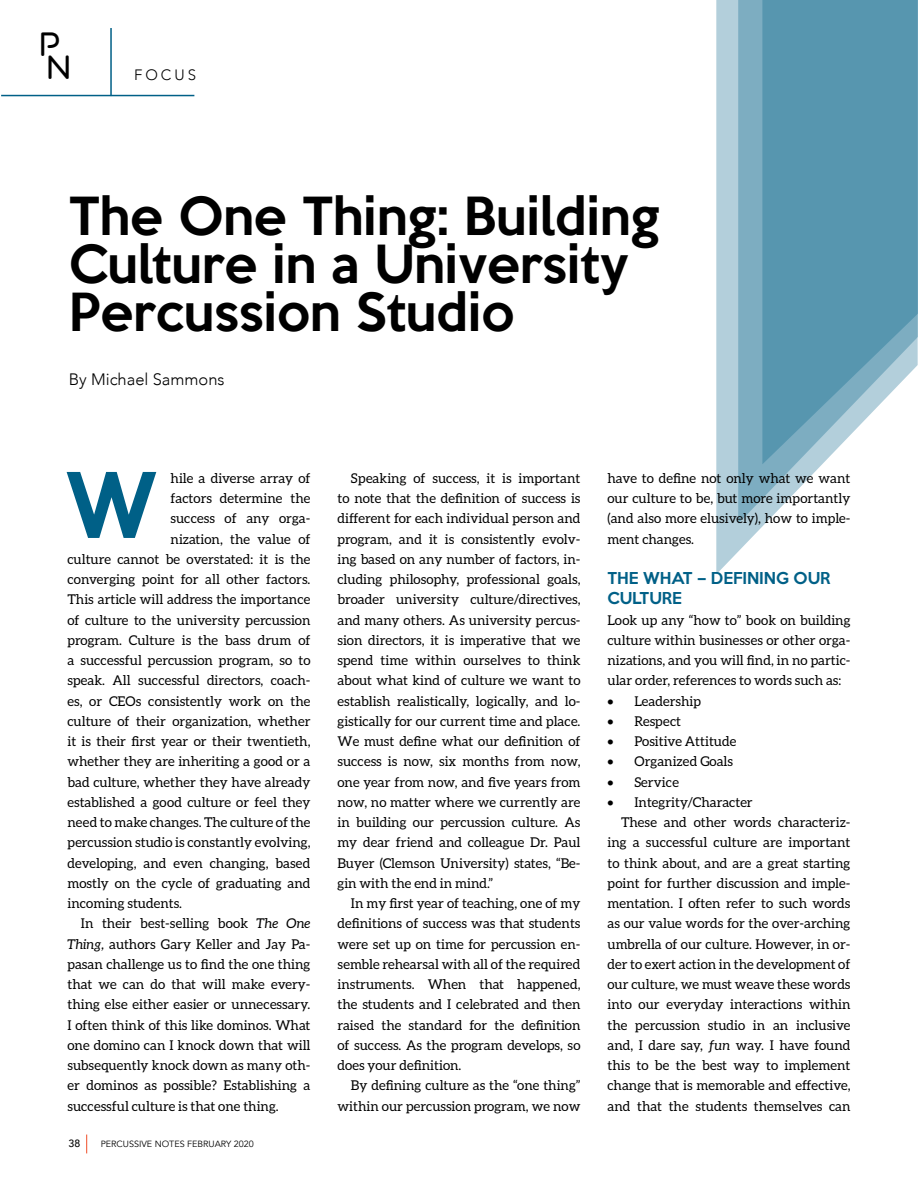
<style>
.page{position:relative;width:918px;height:1188px;background:#fff}
.page>*{position:absolute;margin:0;border:0;box-sizing:border-box;transform-origin:0 0}
.t1{font:500 82.5px "Keep Calm";color:#006087}
.t2{font:500 48px/48px "Keep Calm";color:#000}
.t3{font:30px/22.8px "Aquatico";color:#000}
.t4{font:300 16.5px "Avenir";color:#000}
.t5{font:500 15px/20.2px "Keep Calm";color:#006087}
.t6{font:300 15px "Avenir";letter-spacing:.2em;color:#000}
.t7{font:13.5px/20.2px "Aleo";color:#000;text-align:justify}
.t8{font:500 10.5px "Avenir";color:#000}
.t9{font:9px "Avenir";color:#000}
.s1{font-style:italic}
</style>
<div class="page">
<svg style="left:86px;top:1135px;width:1px;height:18px"></svg>
<svg style="left:716px;top:0;width:49px;height:574px;background:#bad3de"></svg>
<svg style="left:738px;top:0;width:180px;height:524px;background:#78aabe"></svg>
<hr style="left:110px;top:28px;width:2px;height:68px;background:#006087">
<hr style="left:1px;top:95px;width:193px;height:1px;background:#006087">
<h3 class="t3" style="left:40px;top:37px;width:32px">P<br>N</h3>
<p class="t6" style="left:134px;top:66px;width:64px">FOCUS</p>
<h2 class="t2" style="left:69px;top:188px;width:592px">The One Thing: Building<br>Culture in a University<br>Percussion Studio</h2>
<p class="t4" style="left:69px;top:369px;width:157px">By Michael Sammons</p>
<h1 class="t1" style="left:65px;top:434px;width:93px">W</h1>
<p class="t7" style="left:171px;top:468px;width:141px">hile a diverse array of</p>
<p class="t7" style="left:171px;top:488px;width:141px">factors determine the</p>
<p class="t7" style="left:171px;top:508px;width:141px">success of any orga-</p>
<p class="t7" style="left:171px;top:528px;width:141px">nization, the value of</p>
<p class="t7" style="left:67px;top:549px;width:244px">culture cannot be overstated: it is the</p>
<p class="t7" style="left:67px;top:569px;width:244px">converging point for all other factors.</p>
<p class="t7" style="left:67px;top:589px;width:245px">This article will address the importance</p>
<p class="t7" style="left:67px;top:609px;width:244px">of culture to the university percussion</p>
<p class="t7" style="left:67px;top:630px;width:244px">program. Culture is the bass drum of</p>
<p class="t7" style="left:67px;top:650px;width:244px">a successful percussion program, so to</p>
<p class="t7" style="left:67px;top:670px;width:245px">speak. All successful directors, coach-</p>
<p class="t7" style="left:67px;top:690px;width:244px">es, or CEOs consistently work on the</p>
<p class="t7" style="left:67px;top:711px;width:245px">culture of their organization, whether</p>
<p class="t7" style="left:67px;top:731px;width:245px">it is their first year or their twentieth,</p>
<p class="t7" style="left:67px;top:751px;width:245px">whether they are inheriting a good or a</p>
<p class="t7" style="left:67px;top:771px;width:244px">bad culture, whether they have already</p>
<p class="t7" style="left:67px;top:792px;width:245px">established a good culture or feel they</p>
<p class="t7" style="left:67px;top:812px;width:245px">need to make changes. The culture of the</p>
<p class="t7" style="left:67px;top:832px;width:245px">percussion studio is constantly evolving,</p>
<p class="t7" style="left:67px;top:852px;width:244px">developing, and even changing, based</p>
<p class="t7" style="left:67px;top:873px;width:245px">mostly on the cycle of graduating and</p>
<p class="t7" style="left:67px;top:893px;width:116px">incoming students.</p>
<p class="t7" style="left:81px;top:913px;width:231px">In their best-selling book <span class="s1">The One</span></p>
<p class="t7" style="left:67px;top:933px;width:245px"><span class="s1">Thing,</span> authors Gary Keller and Jay Pa-</p>
<p class="t7" style="left:67px;top:954px;width:244px">pasan challenge us to find the one thing</p>
<p class="t7" style="left:67px;top:974px;width:245px">that we can do that will make every-</p>
<p class="t7" style="left:67px;top:994px;width:244px">thing else either easier or unnecessary.</p>
<p class="t7" style="left:67px;top:1014px;width:244px">I often think of this like dominos. What</p>
<p class="t7" style="left:67px;top:1035px;width:245px">one domino can I knock down that will</p>
<p class="t7" style="left:67px;top:1055px;width:244px">subsequently knock down as many oth-</p>
<p class="t7" style="left:67px;top:1075px;width:245px">er dominos as possible? Establishing a</p>
<p class="t7" style="left:67px;top:1095px;width:213px">successful culture is that one thing.</p>
<p class="t8" style="left:69px;top:1135px;width:13px">38</p>
<p class="t9" style="left:101px;top:1139px;width:155px">PERCUSSIVE NOTES FEBRUARY 2020</p>
<p class="t7" style="left:337px;top:468px;width:245px;text-indent:14px">Speaking of success, it is important to note that the definition of success is different for each individual person and program, and it is consistently evolv&shy;ing based on any number of factors, in&shy;cluding philosophy, professional goals, broader university culture/directives, and many others. As university percus&shy;sion directors, it is imperative that we spend time within ourselves to think about what kind of culture we want to establish realistically, logically, and lo&shy;gistically for our current time and place.<br>We must define what our definition of success is now, six months from now, one year from now, and five years from now, no matter where we currently are in building our percussion culture. As my dear friend and colleague Dr. Paul Buyer (Clemson University) states, “Be&shy;gin with the end in mind.”</p>
<p class="t7" style="left:337px;top:893px;width:245px;text-indent:14px">In my first year of teaching, one of my definitions of success was that students were set up on time for percussion en&shy;semble rehearsal with all of the required instruments. When that happened, the students and I celebrated and then raised the standard for the definition of success. As the program develops, so does your definition.</p>
<p class="t7" style="left:337px;top:1075px;width:245px;text-align:right">By defining culture as the “one thing” within our percussion program, we now</p>
<p class="t7" style="left:607px;top:468px;width:245px">have to define not only what we want our culture to be, but more importantly (and also more elusively), how to imple&shy;ment changes.</p>
<p class="t5" style="left:608px;top:567px;width:225px">THE WHAT – DEFINING OUR<br>CULTURE</p>
<p class="t7" style="left:608px;top:609px;width:245px">Look up any “how to” book on building culture within businesses or other orga&shy;nizations, and you will find, in no partic&shy;ular order, references to words such as:</p>
<p class="t7" style="left:608px;top:690px;width:95px">• Leadership</p>
<p class="t7" style="left:608px;top:711px;width:75px">• Respect</p>
<p class="t7" style="left:608px;top:731px;width:130px">• Positive Attitude</p>
<p class="t7" style="left:608px;top:751px;width:127px">• Organized Goals</p>
<p class="t7" style="left:608px;top:771px;width:73px">• Service</p>
<p class="t7" style="left:608px;top:792px;width:147px">• Integrity/Character</p>
<p class="t7" style="left:621px;top:812px;width:231px">These and other words characteriz-</p>
<p class="t7" style="left:608px;top:832px;width:245px">ing a successful culture are important</p>
<p class="t7" style="left:608px;top:852px;width:244px">to think about, and are a great starting</p>
<p class="t7" style="left:608px;top:873px;width:244px">point for further discussion and imple-</p>
<p class="t7" style="left:608px;top:893px;width:244px">mentation. I often refer to such words</p>
<p class="t7" style="left:608px;top:913px;width:244px">as our value words for the over-arching</p>
<p class="t7" style="left:608px;top:933px;width:245px">umbrella of our culture. However, in or-</p>
<p class="t7" style="left:608px;top:954px;width:244px">der to exert action in the development of</p>
<p class="t7" style="left:608px;top:974px;width:245px">our culture, we must weave these words</p>
<p class="t7" style="left:608px;top:994px;width:244px">into our everyday interactions within</p>
<p class="t7" style="left:608px;top:1014px;width:244px">the percussion studio in an inclusive</p>
<p class="t7" style="left:608px;top:1035px;width:245px">and, I dare say, <span class="s1">fun</span> way. I have found</p>
<p class="t7" style="left:608px;top:1055px;width:245px">this to be the best way to implement</p>
<p class="t7" style="left:608px;top:1075px;width:244px">change that is memorable and effective,</p>
<p class="t7" style="left:608px;top:1095px;width:244px">and that the students themselves can</p>
</div>
